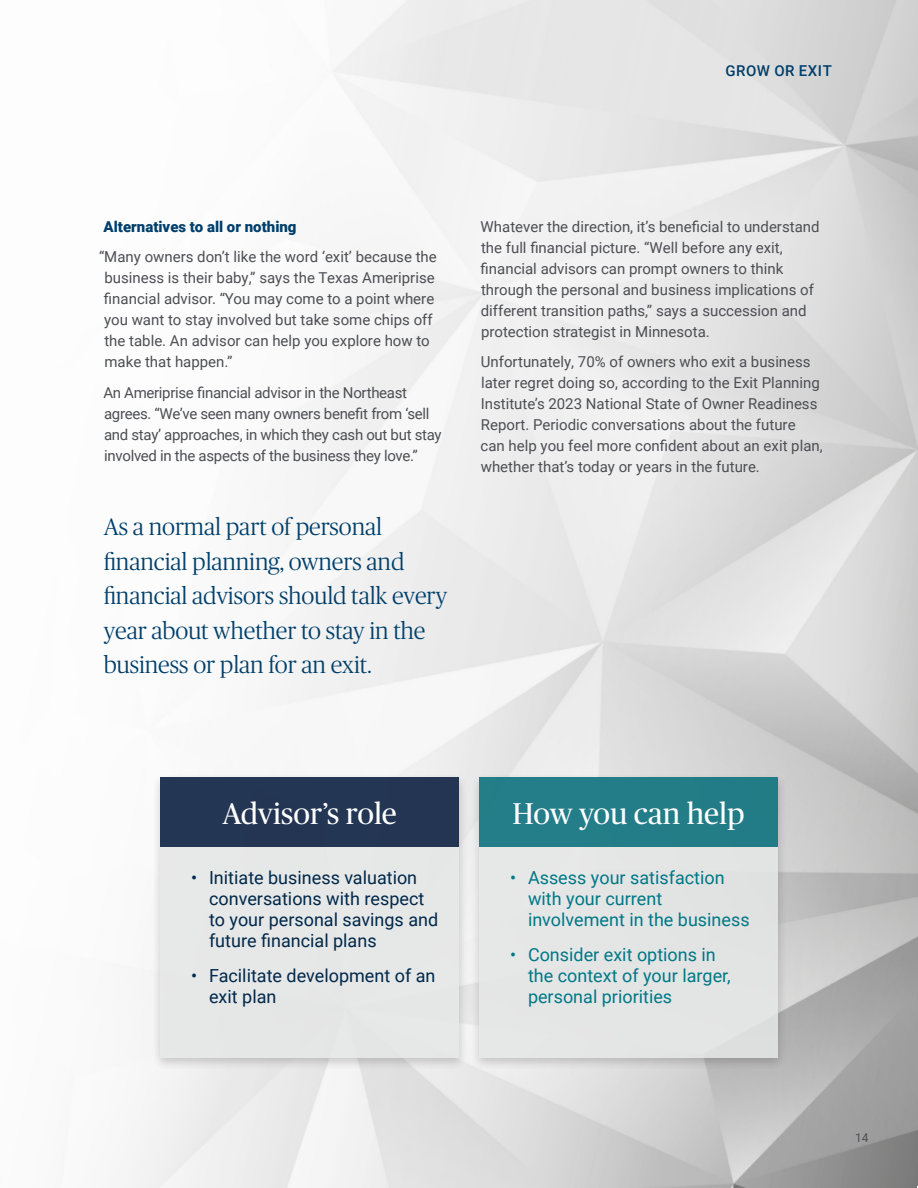
<style>
.page{position:relative;width:918px;height:1188px;background:#fff}
.page>*{position:absolute;margin:0;border:0;box-sizing:border-box;transform-origin:0 0}
.t1{font:30px "Publico Headline";color:#fff}
.Secondary_Headline{font:300 24px/34.5px "Publico Headline";letter-spacing:-.005em;color:#003f6b}
.t2{font:18px/21px "Roboto";color:#00284a}
.t3{font:18px/21px "Roboto";color:#007886}
.Body{font:15px/21px "Roboto";color:#4d4e53}
.Body-2{font:15px/21px "Roboto";letter-spacing:-.02em;color:#4d4e53}
.Body_Subhead{font:900 15px "Roboto";color:#003f6b}
.t4{font:500 15px "Roboto";letter-spacing:.035em;color:#003f6b}
.t5{font:12px "Roboto";color:#4d4e53}
</style>
<div class="page">
<div style="left:151px;top:772px;width:317px;height:299px;background:#231f20;opacity:.25"></div>
<div style="left:160px;top:777px;width:299px;height:281px;background:#e5e6e6"></div>
<div style="left:470px;top:772px;width:317px;height:299px;background:#231f20;opacity:.25"></div>
<div style="left:479px;top:777px;width:299px;height:281px;background:#e5e6e6"></div>
<div style="left:160px;top:777px;width:299px;height:69px;background:#233653"></div>
<div style="left:479px;top:777px;width:299px;height:69px;background:#227d88"></div>
<p class="t4" style="left:725px;top:60px;width:108px">GROW OR EXIT</p>
<p class="Body_Subhead" style="left:104px;top:216px;width:194px">Alternatives to all or nothing</p>
<p class="Body" style="left:104px;top:246px;width:334px;text-indent:-5px">“Many owners don’t like the word ‘exit’ because the business is their baby,” says the Texas Ameriprise financial advisor. “You may come to a point where you want to stay involved but take some chips off the table. An advisor can help you explore how to make that happen.”</p>
<p class="Body-2" style="left:103px;top:381px;width:340px">An Ameriprise financial advisor in the Northeast agrees. “We’ve seen many owners benefit from ‘sell and stay’ approaches, in which they cash out but stay involved in the aspects of the business they love.”</p>
<p class="Secondary_Headline" style="left:104px;top:508px;width:345px">As a normal part of personal financial planning, owners and financial advisors should talk every year about whether to stay in the business or plan for an exit.</p>
<p class="Body" style="left:481px;top:215px;width:340px">Whatever the direction, it’s beneficial to understand the full financial picture. “Well before any exit, financial advisors can prompt owners to think through the personal and business implications of different transition paths,” says a succession and protection strategist in Minnesota.</p>
<p class="Body" style="left:481px;top:351px;width:344px">Unfortunately, 70% of owners who exit a business later regret doing so, according to the Exit Planning Institute’s 2023 National State of Owner Readiness Report. Periodic conversations about the future can help you feel more confident about an exit plan, whether that’s today or years in the future.</p>
<p class="t1" style="left:222px;top:792px;width:176px">Advisor’s role</p>
<p class="t1" style="left:512px;top:792px;width:234px">How you can help</p>
<p class="t2" style="left:209px;top:867px;width:231px;text-indent:-18px">• Initiate business valuation conversations with respect to your personal savings and future financial plans</p>
<p class="t2" style="left:209px;top:964px;width:228px;text-indent:-18px">• Facilitate development of an exit plan</p>
<p class="t3" style="left:528px;top:867px;width:223px;text-indent:-18px">• Assess your satisfaction with your current involvement in the business</p>
<p class="t3" style="left:528px;top:943px;width:204px;text-indent:-18px">• Consider exit options in the context of your larger, personal priorities</p>
<p class="t5" style="left:855px;top:1129px;width:15px">14</p>
</div>
